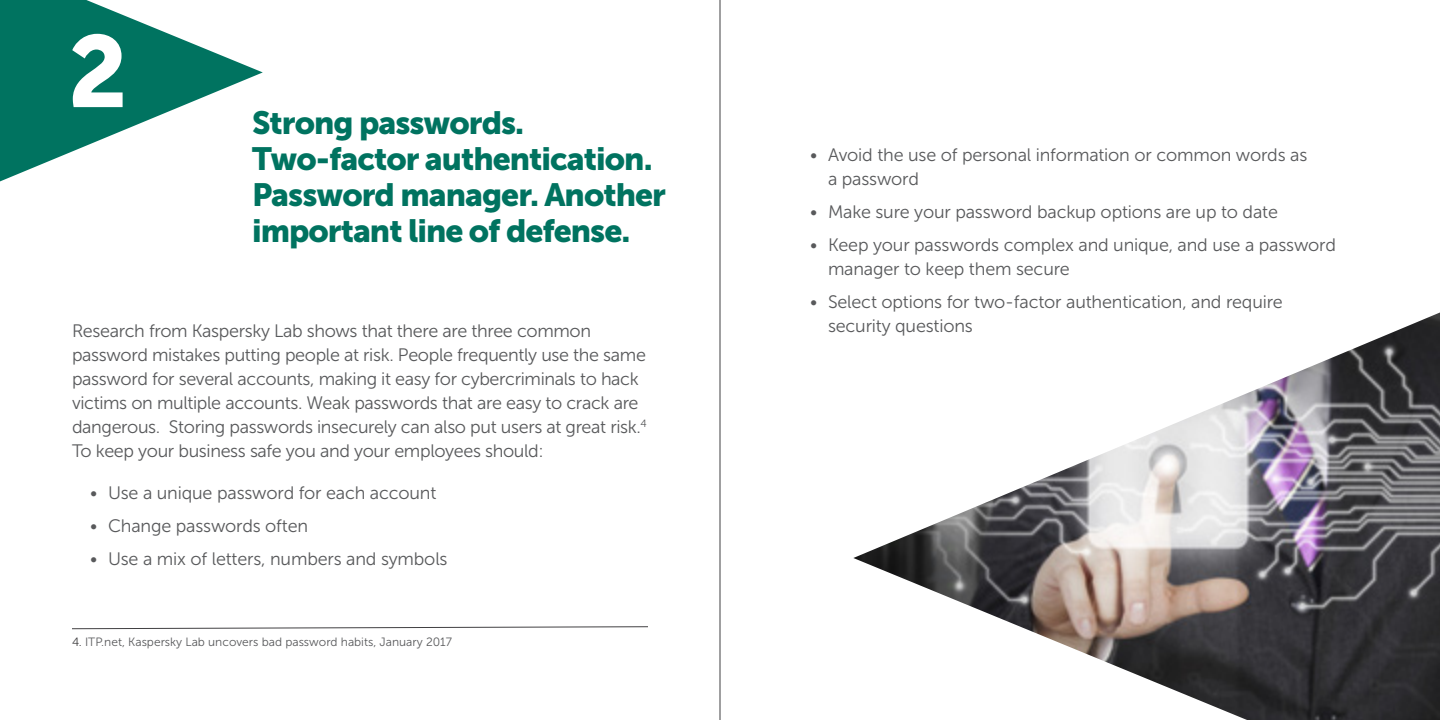
<style>
.page{position:relative;width:1440px;height:720px;background:#fff}
.page>*{position:absolute;margin:0;border:0;box-sizing:border-box;transform-origin:0 0}
.t1{font:96px "Museo Sans 700";color:#fff}
.t2{font:32px/36px "Museo Sans 900";letter-spacing:-.03em;color:#007360}
.t3{font:18px/24px "Museo Sans 300";letter-spacing:-.02em;color:#58595b}
.t4{font:12px "Museo Sans 300";color:#58595b}
.s1{color:#414042}
</style>
<div class="page">
<svg style="left:0;top:0;width:263px;height:181px;fill:#007360"></svg>
<svg style="left:71px;top:32px;width:54px;height:78px"></svg>
<svg style="left:72px;top:626px;width:576px;height:3px"></svg>
<img style="left:853px;top:312px;width:587px;height:408px">
<hr style="left:720px;top:0;width:1px;height:720px;background:#414042">
<h1 class="t1" style="left:70px;top:19px;width:57px">2</h1>
<h2 class="t2" style="left:252px;top:105px;width:415px">Strong passwords.<br>Two-factor authentication.<br>Password manager. Another important line of defense.</h2>
<p class="t3" style="left:72px;top:319px;width:576px">Research from Kaspersky Lab shows that there are three common password mistakes putting people at risk. People frequently use the same password for several accounts, making it easy for cybercriminals to hack victims on multiple accounts. Weak passwords that are easy to crack are dangerous. Storing passwords insecurely can also put users at great risk.<sup>4<br></sup>To keep your business safe you and your employees should:</p>
<p class="t3" style="left:90px;top:481px;width:348px">• Use a unique password for each account</p>
<p class="t3" style="left:90px;top:514px;width:220px">• Change passwords often</p>
<p class="t3" style="left:90px;top:547px;width:359px">• Use a mix of letters, numbers and symbols</p>
<p class="t4" style="left:72px;top:636px;width:382px"><span class="s1">4.</span> ITP.net, Kaspersky Lab uncovers bad password habits, January 2017</p>
<p class="t3" style="left:828px;top:142px;width:481px;text-indent:-18px">• Avoid the use of personal information or common words as a password</p>
<p class="t3" style="left:810px;top:199px;width:470px">• Make sure your password backup options are up to date</p>
<p class="t3" style="left:828px;top:232px;width:510px;text-indent:-18px">• Keep your passwords complex and unique, and use a password manager to keep them secure</p>
<p class="t3" style="left:828px;top:289px;width:456px;text-indent:-18px">• Select options for two-factor authentication, and require security questions</p>
</div>
